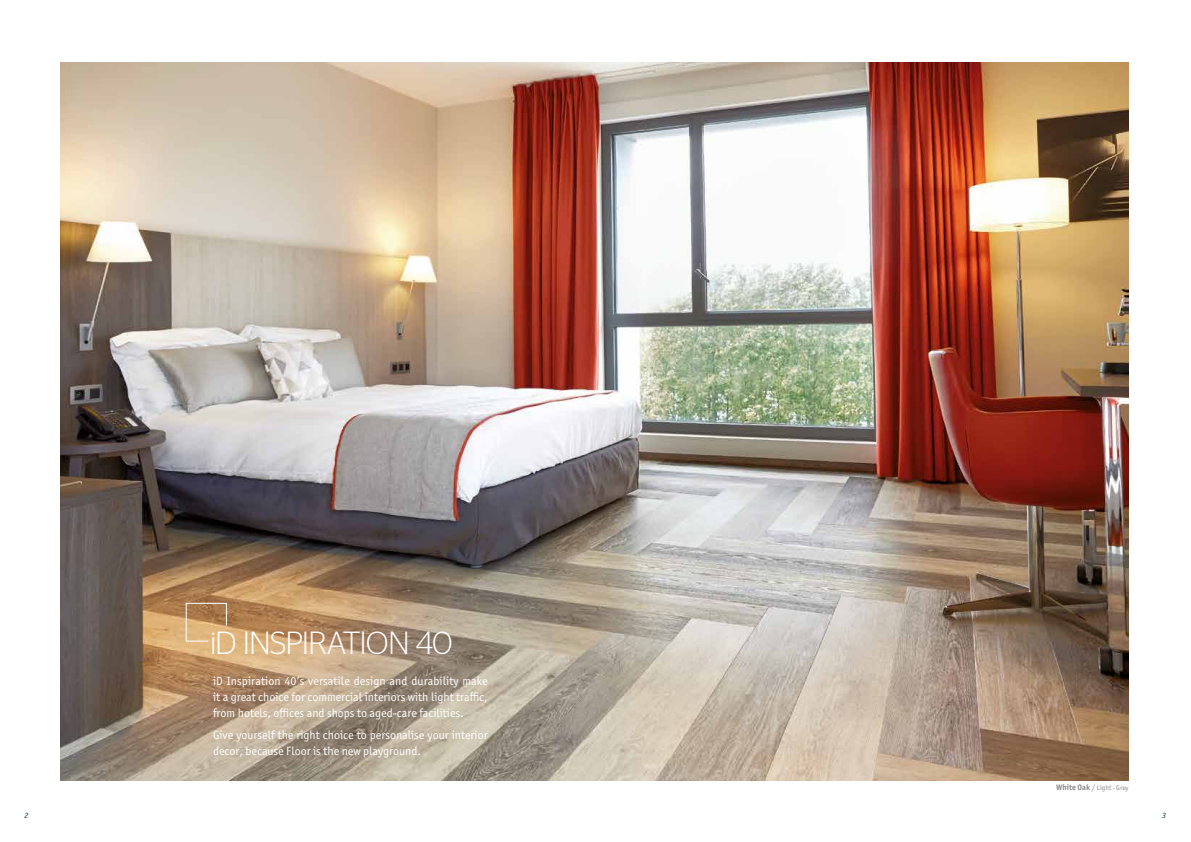
<style>
.page{position:relative;width:1191px;height:842px;background:#fff}
.page>*{position:absolute;margin:0;border:0;box-sizing:border-box;transform-origin:0 0}
.t1{font:300 32px "Stag Sans";letter-spacing:-.03em;color:#fff}
.t2{font:12px/16px "Officina Sans ITC Pro";color:#fff;text-align:justify}
.t3{font:italic 8px "Officina Sans ITC Pro";color:#122f4c}
.t4{font:7px "Officina Sans ITC Pro";color:#878787}
.s1{font-weight:700;font-size:8px}
.s2{font-size:8px}
.s3{font-style:italic}
</style>
<div class="page">
<img style="left:61px;top:63px;width:1067px;height:717px">
<svg style="left:186px;top:603px;width:41px;height:38px;background:#c89d6d"></svg>
<h1 class="t1" style="left:210px;top:626px;width:244px">iD INSPIRATION 40</h1>
<p class="t2" style="left:213px;top:673px;width:276px">iD Inspiration 40’s versatile design and durability make it a great choice for commercial interiors with light traffic, from hotels, offices and shops to aged-care facilities.</p>
<p class="t2" style="left:213px;top:726px;width:276px">Give yourself the right choice to personalise your interior decor, because Floor is the new playground.</p>
<p class="t4" style="left:1056px;top:783px;width:74px"><span class="s1">White Oak</span> <span class="s2">/</span> Light <span class="s3">-</span> Grey</p>
<p class="t3" style="left:24px;top:811px;width:5px">2</p>
<p class="t3" style="left:1162px;top:811px;width:5px">3</p>
</div>
